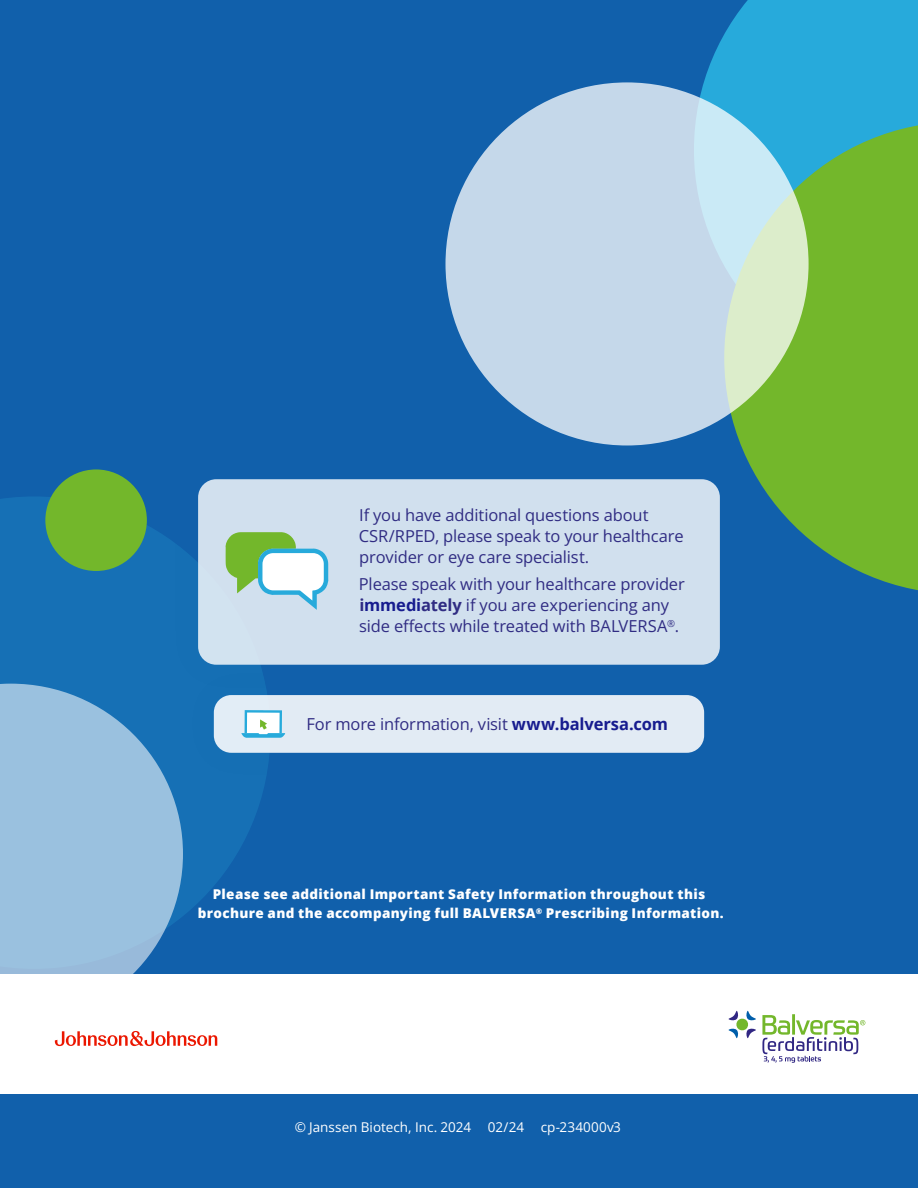
<style>
.page{position:relative;width:918px;height:1188px;background:#1160ab}
.page>*{position:absolute;margin:0;border:0;box-sizing:border-box;transform-origin:0 0}
.t1{font:16.5px/21px "Open Sans";letter-spacing:-.01em;color:#302c83}
.t2{font:800 13.5px/19.2px "Open Sans";letter-spacing:.025em;color:#fff;text-align:center}
.t3{font:13.5px "Open Sans";color:#fff}
.s1{font-weight:700}
.s2{font-weight:700;color:#171c8f}
</style>
<div class="page">
<svg style="left:700px;top:0;width:218px;height:122px;background:#25a4d7"></svg>
<svg style="left:0;top:497px;width:265px;height:419px;fill:#1670b5"></svg>
<svg style="left:724px;top:122px;width:194px;height:469px;background:#63ac45"></svg>
<svg style="left:0;top:684px;width:183px;height:290px;background:#85b4d8"></svg>
<div style="left:45px;top:469px;width:102px;height:102px;background:#73b72b;border-radius:50%"></div>
<svg style="left:445px;top:82px;width:364px;height:363px;background:#c7dbe7"></svg>
<div style="left:0;top:974px;width:918px;height:120px;background:#fff"></div>
<div style="left:167px;top:448px;width:584px;height:248px;background:#1160ab"></div>
<div style="left:198px;top:479px;width:522px;height:186px;background:#d1e0ee;border-radius:18px"></div>
<svg style="left:225px;top:532px;width:104px;height:78px"></svg>
<div style="left:184px;top:665px;width:550px;height:118px;background:#1160ab;opacity:.15"></div>
<div style="left:214px;top:695px;width:490px;height:58px;background:#e2ebf4;border-radius:17px"></div>
<svg style="left:241px;top:710px;width:44px;height:28px"></svg>
<svg style="left:728px;top:1010px;width:137px;height:53px"></svg>
<svg style="left:55px;top:1031px;width:162px;height:15px"></svg>
<p class="t1" style="left:359px;top:504px;width:326px">If you have additional questions about<br>CSR/RPED, please speak to your healthcare provider or eye care specialist.</p>
<p class="t1" style="left:359px;top:573px;width:327px">Please speak with your healthcare provider <span class="s1">i</span><span class="s2">mmedi</span><span class="s1">ately</span> if you are experiencing any side effects while treated with BALVERSA<sup>®</sup>.</p>
<p class="t1" style="left:306px;top:713px;width:363px">For more information, visit <span class="s2">www.balversa.com</span></p>
<p class="t2" style="left:198px;top:884px;width:528px">Please see additional Important Safety Information throughout this brochure and the accompanying full BALVERSA<sup>®</sup> Prescribing Information.</p>
<p class="t3" style="left:295px;top:1118px;width:328px">© Janssen Biotech, Inc. 2024 02/24 cp-234000v3</p>
</div>
